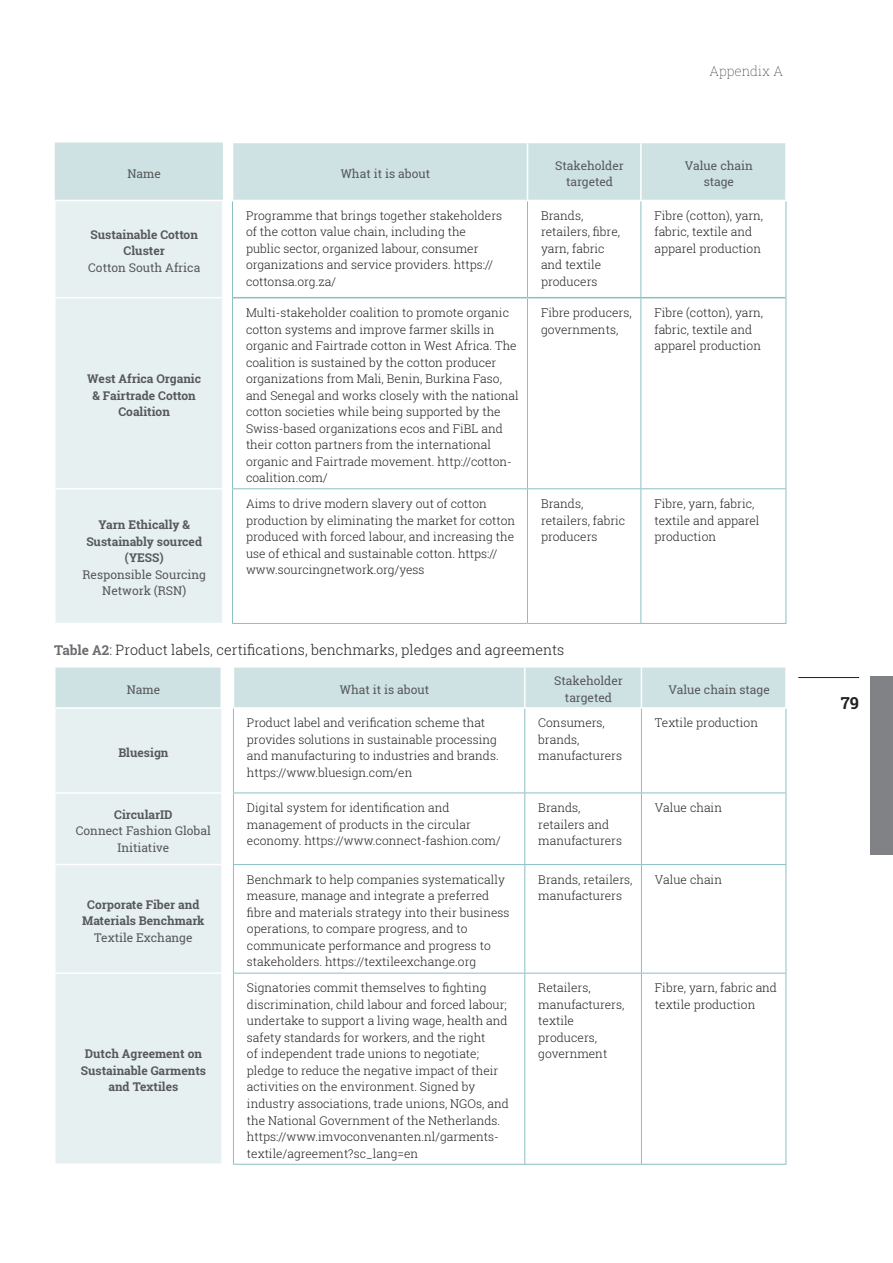
<style>
.page{position:relative;width:893px;height:1263px;background:#fff}
.page>*{position:absolute;margin:0;border:0;box-sizing:border-box;transform-origin:0 0}
.t1{font:700 16.5px "Roboto Slab";color:#231f20}
.Tables_TOC{font:300 14.25px "Roboto Slab";color:#231f20}
.t2{font:100 13.5px "Roboto Slab";color:#231f20}
.Table_content{font:300 12px/16.5px "Roboto Slab";color:#231f20}
.Table_subheadings{font:700 12px/16.5px "Roboto Slab";color:#57585a;text-align:center}
.Table_subheadings-2{font:12px/16.5px "Roboto Slab";color:#57585a;text-align:center}
.s1{font-weight:400}
.s2{font-weight:700;font-size:13.5px;color:#6c6d70}
.s3{font-weight:700}
</style>
<div class="page">
<hr style="left:798px;top:677px;width:61px;height:1px;background:#231f20">
<div style="left:870px;top:677px;width:23px;height:178px;background:#808285"></div>
<div style="left:55px;top:142px;width:730px;height:58px;background:#cee2e4"></div>
<div style="left:223px;top:142px;width:10px;height:58px;background:#fff"></div>
<div style="left:56px;top:201px;width:166px;height:422px;background:#e6f0f0"></div>
<hr style="left:527px;top:143px;width:1px;height:57px;background:#fff">
<hr style="left:640px;top:143px;width:2px;height:57px;background:#fff">
<hr style="left:54px;top:488px;width:170px;height:1px;background:#fff">
<hr style="left:527px;top:201px;width:1px;height:96px;background:#8bbfc2">
<hr style="left:640px;top:201px;width:1px;height:96px;background:#8bbfc2">
<hr style="left:527px;top:298px;width:1px;height:190px;background:#8bbfc2">
<hr style="left:640px;top:298px;width:1px;height:190px;background:#8bbfc2">
<hr style="left:232px;top:488px;width:295px;height:1px;background:#8bbfc2">
<hr style="left:527px;top:488px;width:114px;height:1px;background:#8bbfc2">
<hr style="left:527px;top:489px;width:1px;height:134px;background:#8bbfc2">
<hr style="left:641px;top:488px;width:145px;height:1px;background:#8bbfc2">
<hr style="left:640px;top:489px;width:1px;height:134px;background:#8bbfc2">
<hr style="left:232px;top:201px;width:1px;height:97px;background:#8bbfc2">
<hr style="left:786px;top:201px;width:1px;height:97px;background:#8bbfc2">
<hr style="left:232px;top:298px;width:1px;height:190px;background:#8bbfc2">
<hr style="left:786px;top:298px;width:1px;height:190px;background:#8bbfc2">
<hr style="left:232px;top:489px;width:1px;height:134px;background:#8bbfc2">
<hr style="left:786px;top:489px;width:1px;height:134px;background:#8bbfc2">
<hr style="left:232px;top:623px;width:295px;height:1px;background:#8bbfc2">
<hr style="left:527px;top:623px;width:114px;height:1px;background:#8bbfc2">
<hr style="left:641px;top:623px;width:145px;height:1px;background:#8bbfc2">
<hr style="left:232px;top:142px;width:295px;height:1px;background:#fff">
<hr style="left:527px;top:142px;width:114px;height:1px;background:#fff">
<hr style="left:641px;top:142px;width:146px;height:1px;background:#fff">
<hr style="left:54px;top:297px;width:170px;height:1px;background:#fff">
<hr style="left:233px;top:297px;width:294px;height:1px;background:#8bbfc2">
<hr style="left:527px;top:297px;width:114px;height:1px;background:#8bbfc2">
<hr style="left:641px;top:297px;width:145px;height:1px;background:#8bbfc2">
<div style="left:55px;top:709px;width:166px;height:454px;background:#e6f0f0"></div>
<hr style="left:54px;top:864px;width:167px;height:1px;background:#fff">
<hr style="left:524px;top:709px;width:1px;height:83px;background:#8bbfc2">
<hr style="left:641px;top:709px;width:1px;height:83px;background:#8bbfc2">
<hr style="left:233px;top:792px;width:292px;height:1px;background:#8bbfc2">
<hr style="left:525px;top:792px;width:116px;height:1px;background:#8bbfc2">
<hr style="left:524px;top:793px;width:1px;height:71px;background:#8bbfc2">
<hr style="left:641px;top:792px;width:145px;height:1px;background:#8bbfc2">
<hr style="left:641px;top:793px;width:1px;height:71px;background:#8bbfc2">
<hr style="left:233px;top:864px;width:292px;height:1px;background:#8bbfc2">
<hr style="left:525px;top:864px;width:116px;height:1px;background:#8bbfc2">
<hr style="left:524px;top:865px;width:1px;height:108px;background:#8bbfc2">
<hr style="left:641px;top:864px;width:145px;height:1px;background:#8bbfc2">
<hr style="left:641px;top:865px;width:1px;height:108px;background:#8bbfc2">
<hr style="left:524px;top:973px;width:1px;height:191px;background:#8bbfc2">
<hr style="left:641px;top:973px;width:1px;height:191px;background:#8bbfc2">
<hr style="left:233px;top:1164px;width:292px;height:1px;background:#8bbfc2">
<hr style="left:525px;top:1164px;width:116px;height:1px;background:#8bbfc2">
<hr style="left:641px;top:1164px;width:145px;height:1px;background:#8bbfc2">
<hr style="left:786px;top:709px;width:1px;height:83px;background:#8bbfc2">
<hr style="left:786px;top:793px;width:1px;height:71px;background:#8bbfc2">
<hr style="left:786px;top:865px;width:1px;height:108px;background:#8bbfc2">
<hr style="left:233px;top:973px;width:292px;height:1px;background:#8bbfc2">
<hr style="left:525px;top:973px;width:116px;height:1px;background:#8bbfc2">
<hr style="left:641px;top:973px;width:145px;height:1px;background:#8bbfc2">
<hr style="left:786px;top:973px;width:1px;height:191px;background:#8bbfc2">
<hr style="left:54px;top:972px;width:167px;height:2px;background:#fff">
<div style="left:55px;top:667px;width:731px;height:40px;background:#cee2e4"></div>
<hr style="left:54px;top:792px;width:167px;height:2px;background:#fff">
<hr style="left:233px;top:709px;width:1px;height:83px;background:#8bbfc2">
<hr style="left:233px;top:793px;width:1px;height:71px;background:#8bbfc2">
<hr style="left:233px;top:865px;width:1px;height:108px;background:#8bbfc2">
<hr style="left:233px;top:973px;width:1px;height:191px;background:#8bbfc2">
<p class="t2" style="left:709px;top:62px;width:75px">Appendix A</p>
<p class="Table_subheadings-2" style="left:127px;top:165px;width:35px">Name</p>
<p class="Table_subheadings-2" style="left:341px;top:165px;width:91px">What it is about</p>
<p class="Table_subheadings-2" style="left:555px;top:157px;width:70px">Stakeholder targeted</p>
<p class="Table_subheadings-2" style="left:685px;top:157px;width:69px">Value chain stage</p>
<p class="Table_subheadings" style="left:88px;top:226px;width:114px">Sustainable Cotton<br>Cluster<br><span class="s1">Cotton South Africa</span></p>
<p class="Table_subheadings" style="left:87px;top:370px;width:115px">West Africa Organic &amp; Fairtrade Cotton<br>Coalition</p>
<p class="Table_subheadings" style="left:82px;top:517px;width:125px">Yarn Ethically &amp;<br>Sustainably sourced (YESS)<br><span class="s1">Responsible Sourcing<br>Network (RSN)</span></p>
<p class="Table_content" style="left:246px;top:207px;width:258px">Programme that brings together stakeholders of the cotton value chain, including the public sector, organized labour, consumer organizations and service providers. https:// cottonsa.org.za/</p>
<p class="Table_content" style="left:541px;top:207px;width:81px">Brands, retailers, fibre, yarn, fabric and textile producers</p>
<p class="Table_content" style="left:654px;top:207px;width:110px">Fibre (cotton), yarn, fabric, textile and apparel production</p>
<p class="Table_content" style="left:246px;top:304px;width:274px">Multi-stakeholder coalition to promote organic cotton systems and improve farmer skills in organic and Fairtrade cotton in West Africa. The coalition is sustained by the cotton producer organizations from Mali, Benin, Burkina Faso, and Senegal and works closely with the national cotton societies while being supported by the Swiss-based organizations ecos and FiBL and their cotton partners from the international organic and Fairtrade movement. http://cotton&shy;coalition.com/</p>
<p class="Table_content" style="left:541px;top:304px;width:92px">Fibre producers, governments,</p>
<p class="Table_content" style="left:654px;top:304px;width:110px">Fibre (cotton), yarn, fabric, textile and apparel production</p>
<p class="Table_content" style="left:246px;top:495px;width:271px">Aims to drive modern slavery out of cotton production by eliminating the market for cotton produced with forced labour, and increasing the use of ethical and sustainable cotton. https:// www.sourcingnetwork.org/yess</p>
<p class="Table_content" style="left:541px;top:495px;width:86px">Brands, retailers, fabric producers</p>
<p class="Table_content" style="left:654px;top:495px;width:107px">Fibre, yarn, fabric, textile and apparel production</p>
<p class="Tables_TOC" style="left:54px;top:640px;width:512px"><span class="s2">Table A2</span>: Product labels, certifications, benchmarks, pledges and agreements</p>
<p class="Table_subheadings-2" style="left:127px;top:681px;width:35px">Name</p>
<p class="Table_subheadings-2" style="left:340px;top:681px;width:91px">What it is about</p>
<p class="Table_subheadings-2" style="left:554px;top:673px;width:70px">Stakeholder targeted</p>
<p class="Table_subheadings-2" style="left:668px;top:681px;width:103px">Value chain stage</p>
<p class="Table_subheadings" style="left:118px;top:744px;width:52px">Bluesign</p>
<p class="Table_content" style="left:247px;top:714px;width:253px">Product label and verification scheme that provides solutions in sustainable processing and manufacturing to industries and brands. https://www.bluesign.com/en</p>
<p class="Table_content" style="left:538px;top:714px;width:85px">Consumers, brands, manufacturers</p>
<p class="Table_content" style="left:655px;top:714px;width:105px">Textile production</p>
<p class="Table_subheadings-2" style="left:76px;top:806px;width:137px"><span class="s3">CircularID<br></span>Connect Fashion Global<br>Initiative</p>
<p class="Table_content" style="left:247px;top:799px;width:255px">Digital system for identification and management of products in the circular economy. https://www.connect-fashion.com/</p>
<p class="Table_content" style="left:538px;top:799px;width:85px">Brands, retailers and manufacturers</p>
<p class="Table_content" style="left:655px;top:799px;width:69px">Value chain</p>
<p class="Table_subheadings" style="left:82px;top:896px;width:124px">Corporate Fiber and<br>Materials Benchmark<br><span class="s1">Textile Exchange</span></p>
<p class="Table_subheadings" style="left:81px;top:1046px;width:127px">Dutch Agreement on<br>Sustainable Garments and Textiles</p>
<p class="Table_content" style="left:247px;top:871px;width:264px">Benchmark to help companies systematically measure, manage and integrate a preferred fibre and materials strategy into their business operations, to compare progress, and to communicate performance and progress to stakeholders. https://textileexchange.org</p>
<p class="Table_content" style="left:538px;top:871px;width:96px">Brands, retailers, manufacturers</p>
<p class="Table_content" style="left:655px;top:871px;width:69px">Value chain</p>
<p class="Table_content" style="left:247px;top:979px;width:263px">Signatories commit themselves to fighting discrimination, child labour and forced labour; undertake to support a living wage, health and safety standards for workers, and the right<br>of independent trade unions to negotiate; pledge to reduce the negative impact of their activities on the environment. Signed by industry associations, trade unions, NGOs, and the National Government of the Netherlands. https://www.imvoconvenanten.nl/garments&shy;textile/agreement?sc_lang=en</p>
<p class="Table_content" style="left:538px;top:979px;width:88px">Retailers, manufacturers, textile producers, government</p>
<p class="Table_content" style="left:655px;top:979px;width:124px">Fibre, yarn, fabric and textile production</p>
<h1 class="t1" style="left:841px;top:692px;width:20px">79</h1>
</div>
